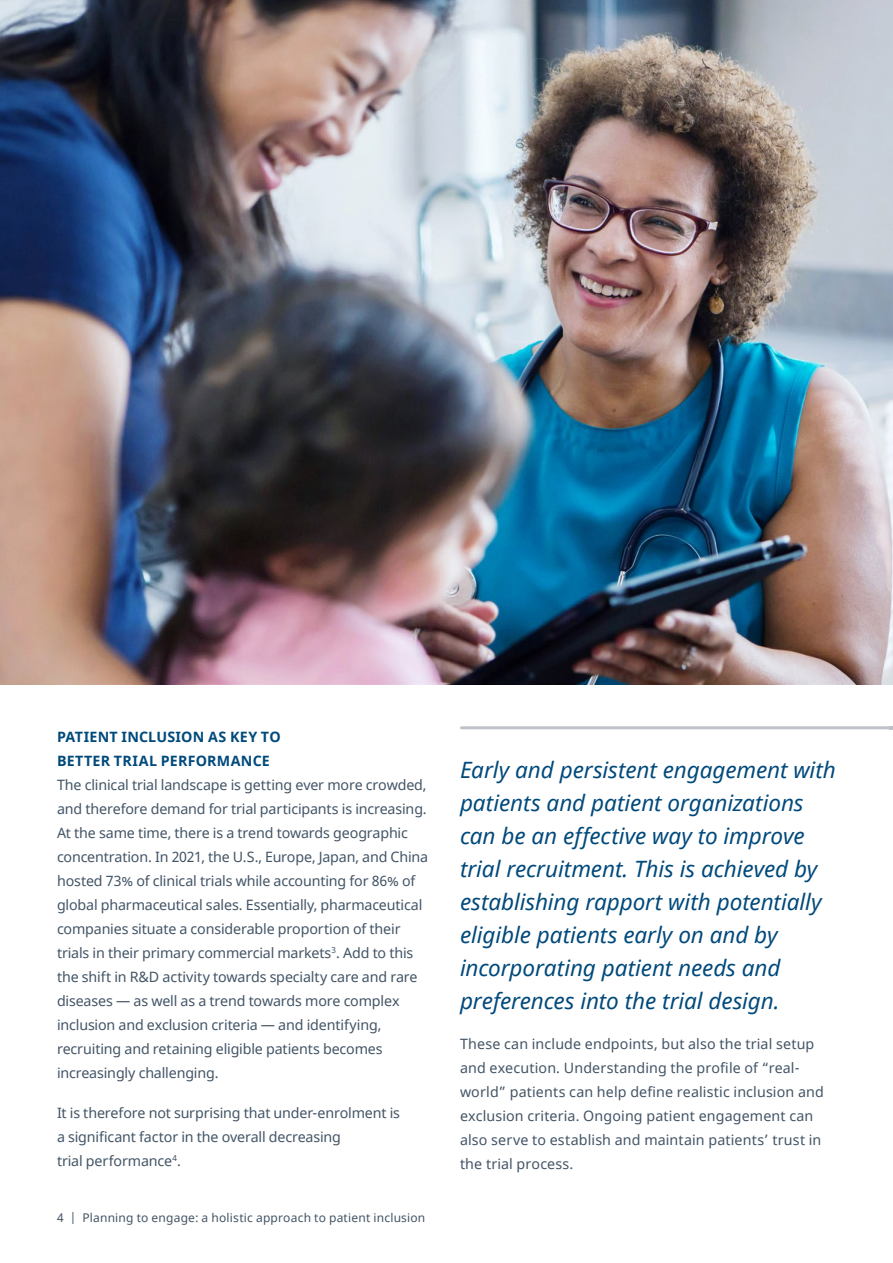
<style>
.page{position:relative;width:893px;height:1263px;background:#fff}
.page>*{position:absolute;margin:0;border:0;box-sizing:border-box;transform-origin:0 0}
.t1{font:italic 22.5px/33px "Noto Sans";letter-spacing:-.005em;color:#00497b}
.t2{font:14.25px/24px "Noto Sans";letter-spacing:-.01em;color:#425465}
.t3{font:14.25px/24px "Noto Sans";letter-spacing:.01em;color:#425465}
.t4{font:700 14.25px/24px "Noto Sans";letter-spacing:.015em;color:#00497b}
.t5{font:12px "Noto Sans";letter-spacing:.015em;color:#425465}
</style>
<div class="page">
<hr style="left:461px;top:726px;width:430px;height:3px;background:#bfc1c8">
<img style="left:0;top:0;width:893px;height:685px">
<p class="t4" style="left:57px;top:725px;width:225px">PATIENT INCLUSION AS KEY TO<br>BETTER TRIAL PERFORMANCE</p>
<p class="t2" style="left:57px;top:773px;width:373px">The clinical trial landscape is getting ever more crowded, and therefore demand for trial participants is increasing.<br>At the same time, there is a trend towards geographic concentration. In 2021, the U.S., Europe, Japan, and China hosted 73% of clinical trials while accounting for 86% of global pharmaceutical sales. Essentially, pharmaceutical companies situate a considerable proportion of their trials in their primary commercial markets<sup>3</sup>. Add to this the shift in R&amp;D activity towards specialty care and rare diseases — as well as a trend towards more complex inclusion and exclusion criteria — and identifying, recruiting and retaining eligible patients becomes increasingly challenging.</p>
<p class="t2" style="left:57px;top:1101px;width:345px">It is therefore not surprising that under-enrolment is a significant factor in the overall decreasing<br>trial performance<sup>4</sup>.</p>
<p class="t5" style="left:57px;top:1209px;width:370px">4 | Planning to engage: a holistic approach to patient inclusion</p>
<p class="t1" style="left:460px;top:752px;width:377px">Early and persistent engagement with patients and patient organizations can be an effective way to improve trial recruitment. This is achieved by establishing rapport with potentially eligible patients early on and by incorporating patient needs and preferences into the trial design.</p>
<p class="t3" style="left:460px;top:1032px;width:365px">These can include endpoints, but also the trial setup and execution. Understanding the profile of “real&shy;world” patients can help define realistic inclusion and exclusion criteria. Ongoing patient engagement can also serve to establish and maintain patients’ trust in the trial process.</p>
</div>
